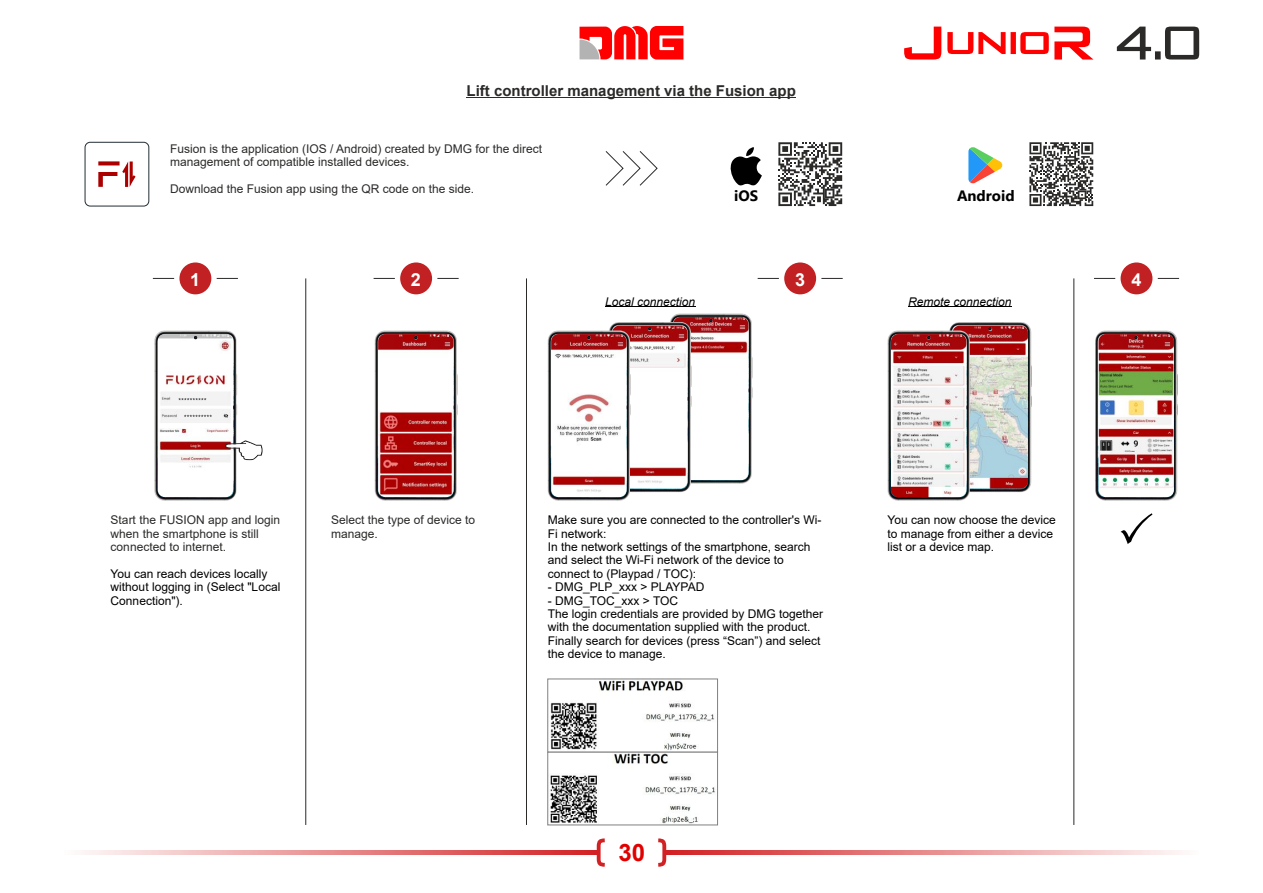
<style>
.page{position:relative;width:1263px;height:893px;background:#fff}
.page>*{position:absolute;margin:0;border:0;box-sizing:border-box;transform-origin:0 0}
.t1{font:700 24px "Arial";color:#e10000}
.t2{font:700 18px "Arial";color:#fefefe}
.t3{font:700 15px "Arial";color:#2b2a29}
.t4{font:700 15px "Segoe UI";color:#000}
.t5{font:12px/13.4px "Arial";color:#000}
.t6{font:12px/13.4px "Arial";color:#2b2a29}
.t7{font:italic 12px "Arial";color:#000}
</style>
<div class="page">
<svg style="left:669px;top:850px;width:510px;height:5px;background:#e78a8c"></svg>
<svg style="left:596px;top:838px;width:9px;height:29px"></svg>
<svg style="left:658px;top:838px;width:11px;height:29px"></svg>
<svg style="left:85px;top:850px;width:514px;height:5px;background:#e6898b"></svg>
<hr style="left:467px;top:97px;width:329px;height:1px;background:#2b2a29">
<svg style="left:579px;top:26px;width:104px;height:34px"></svg>
<svg style="left:1117px;top:27px;width:82px;height:33px"></svg>
<svg style="left:904px;top:27px;width:189px;height:33px"></svg>
<svg style="left:605px;top:151px;width:52px;height:35px"></svg>
<svg style="left:968px;top:147px;width:35px;height:37px"></svg>
<svg style="left:1029px;top:142px;width:64px;height:64px"></svg>
<svg style="left:730px;top:147px;width:32px;height:39px"></svg>
<svg style="left:778px;top:142px;width:64px;height:64px"></svg>
<div style="left:85px;top:142px;width:64px;height:64px;background:#fff;border:1px solid #222d32;border-radius:5px"></div>
<svg style="left:98px;top:161px;width:38px;height:26px"></svg>
<div style="left:179px;top:262px;width:32px;height:32px;background:#c12122;border-radius:50%"></div>
<img style="left:375px;top:330px;width:82px;height:171px">
<img style="left:154px;top:330px;width:83px;height:171px">
<svg style="left:178px;top:398px;width:28px;height:2px"></svg>
<svg style="left:184px;top:415px;width:28px;height:2px"></svg>
<img style="left:949px;top:322px;width:83px;height:170px">
<img style="left:887px;top:330px;width:83px;height:171px">
<img style="left:1095px;top:330px;width:83px;height:171px">
<img style="left:670px;top:313px;width:82px;height:171px">
<img style="left:609px;top:322px;width:82px;height:170px">
<img style="left:548px;top:330px;width:82px;height:171px">
<svg style="left:1120px;top:513px;width:32px;height:31px"></svg>
<svg style="left:225px;top:440px;width:38px;height:20px"></svg>
<hr style="left:908px;top:307px;width:42px;height:1px;background:#000">
<hr style="left:950px;top:307px;width:61px;height:1px;background:#000">
<hr style="left:605px;top:307px;width:90px;height:1px;background:#000">
<img style="left:550px;top:681px;width:165px;height:142px">
<div style="left:547px;top:752px;width:171px;height:73px;border:1px solid #808080"></div>
<div style="left:547px;top:679px;width:171px;height:73px;border:1px solid #808080"></div>
<hr style="left:305px;top:278px;width:1px;height:547px;background:#2b2a29">
<hr style="left:526px;top:278px;width:1px;height:547px;background:#2b2a29">
<hr style="left:1073px;top:278px;width:1px;height:547px;background:#2b2a29">
<div style="left:400px;top:262px;width:32px;height:32px;background:#c12122;border-radius:50%"></div>
<div style="left:1120px;top:262px;width:32px;height:32px;background:#c12122;border-radius:50%"></div>
<div style="left:784px;top:262px;width:32px;height:32px;background:#c12122;border-radius:50%"></div>
<svg style="left:153px;top:278px;width:21px;height:1px"></svg>
<svg style="left:217px;top:278px;width:21px;height:1px"></svg>
<svg style="left:374px;top:278px;width:21px;height:1px"></svg>
<svg style="left:437px;top:278px;width:22px;height:1px"></svg>
<svg style="left:758px;top:278px;width:21px;height:1px"></svg>
<svg style="left:821px;top:278px;width:22px;height:1px"></svg>
<svg style="left:1094px;top:278px;width:21px;height:1px"></svg>
<svg style="left:1158px;top:278px;width:21px;height:1px"></svg>
<p class="t3" style="left:467px;top:85px;width:331px">Lift controller management via the Fusion app</p>
<p class="t6" style="left:170px;top:143px;width:374px">Fusion is the application (IOS / Android) created by DMG for the direct management of compatible installed devices.</p>
<p class="t6" style="left:170px;top:183px;width:306px">Download the Fusion app using the QR code on the side.</p>
<p class="t4" style="left:734px;top:190px;width:26px">iOS</p>
<p class="t4" style="left:957px;top:190px;width:59px">Android</p>
<h2 class="t2" style="left:190px;top:273px;width:12px">1</h2>
<h2 class="t2" style="left:411px;top:273px;width:12px">2</h2>
<h2 class="t2" style="left:795px;top:273px;width:12px">3</h2>
<h2 class="t2" style="left:1131px;top:273px;width:12px">4</h2>
<p class="t7" style="left:605px;top:297px;width:92px">Local connection</p>
<p class="t7" style="left:908px;top:297px;width:105px">Remote connection</p>
<p class="t6" style="left:111px;top:514px;width:171px">Start the FUSION app and login when the smartphone is still connected to internet.</p>
<p class="t5" style="left:111px;top:568px;width:171px">You can reach devices locally without logging in (Select "Local<br>Connection").</p>
<p class="t6" style="left:331px;top:514px;width:146px">Select the type of device to manage.</p>
<p class="t5" style="left:548px;top:514px;width:275px">Make sure you are connected to the controller's Wi-Fi network:<br>In the network settings of the smartphone, search and select the Wi-Fi network of the device to connect to (Playpad / TOC):</p>
<p class="t5" style="left:548px;top:581px;width:158px">- DMG_PLP_xxx &gt; PLAYPAD</p>
<p class="t5" style="left:548px;top:595px;width:277px">- DMG_TOC_xxx &gt; TOC<br>The login credentials are provided by DMG together with the documentation supplied with the product.<br>Finally search for devices (press “Scan”) and select the device to manage.</p>
<p class="t5" style="left:887px;top:514px;width:170px">You can now choose the device to manage from either a device list or a device map.</p>
<h1 class="t1" style="left:618px;top:844px;width:28px">30</h1>
</div>
